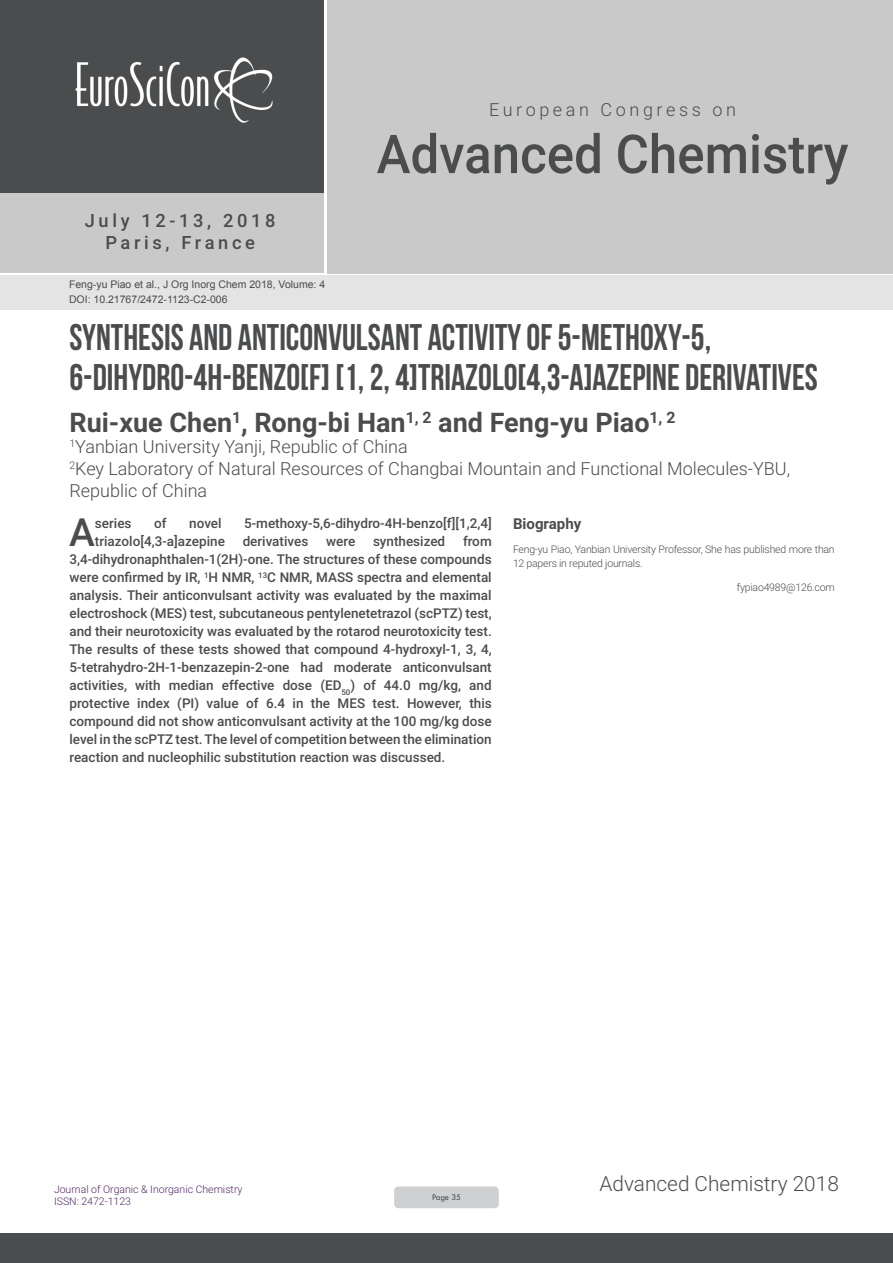
<style>
.page{position:relative;width:893px;height:1263px;background:#fff}
.page>*{position:absolute;margin:0;border:0;box-sizing:border-box;transform-origin:0 0}
.t1{font:500 53.7px "Roboto";color:#4b4c4d;scale:.95 1}
.Abstract{font:500 38.85px "Roboto";color:#4b4c4d}
.t2{font:37.05px/40.8px "Bebas Neue";color:#4b4c4d;scale:.94 1}
.t3{font:700 27px "Roboto";color:#4b4c4d}
.t4{font:300 20.85px "Roboto";color:#4b4c4d}
.t5{font:500 18.3px/21.9px "Roboto";letter-spacing:.2em;color:#4b4c4d;text-align:center}
.t6{font:300 18px/21.6px "Roboto";color:#4b4c4d}
.t7{font:300 18px "Roboto";letter-spacing:.2em;color:#4b4c4d}
.Bio_Heading{font:700 15px "Roboto";color:#4b4c4d}
.Abstract-2{font:500 13.5px/18px "Roboto";color:#4b4c4d;text-align:justify}
.Biography{font:300 10.5px/13.5px "Roboto";letter-spacing:-.02em;color:#4b4c4d}
.t8{font:10.5px "Arial";color:#4b4c4d}
.t9{font:300 10.5px/12.6px "Roboto";color:#522765}
.t10{font:9px "Tw Cen";letter-spacing:-.02em;color:#4b4c4d;scale:.95 1}
</style>
<div class="page">
<div style="left:0;top:0;width:323px;height:193px;background:#4b4c4d"></div>
<div style="left:1px;top:193px;width:323px;height:80px;background:#c9c9c9"></div>
<div style="left:327px;top:0;width:566px;height:273px;background:#c9c9c9"></div>
<img style="left:75px;top:57px;width:198px;height:66px">
<div style="left:0;top:1233px;width:893px;height:30px;background:#4b4c4d"></div>
<div style="left:1px;top:275px;width:892px;height:35px;background:#e4e4e4"></div>
<div style="left:394px;top:1186px;width:105px;height:22px;background:#cfd0d2;border-radius:4px"></div>
<h3 class="t5" style="left:85px;top:209px;width:192px">July 12-13, 2018<br>Paris, France</h3>
<p class="t8" style="left:69px;top:278px;width:258px">Feng-yu Piao et al., J Org Inorg Chem 2018, Volume: 4</p>
<p class="t8" style="left:69px;top:292px;width:160px">DOI: 10.21767/2472-1123-C2-006</p>
<h3 class="t7" style="left:489px;top:97px;width:248px">European Congress on</h3>
<h1 class="t1" style="left:377px;top:116px;width:498px">Advanced Chemistry</h1>
<p class="t2" style="left:69px;top:316px;width:798px">SYNTHESIS AND ANTICONVULSANT ACTIVITY OF 5-METHOXY-5,<br>6-DIHYDRO-4H-BENZO[F] [1, 2, 4]TRIAZOLO[4,3-A]AZEPINE DERIVATIVES</p>
<p class="t3" style="left:69px;top:403px;width:607px">Rui-xue Chen<sup>1</sup>, Rong-bi Han<sup>1,</sup> <sup>2</sup> and Feng-yu Piao<sup>1,</sup> <sup>2</sup></p>
<p class="t6" style="left:69px;top:435px;width:340px"><sup>1</sup>Yanbian University Yanji, Republic of China</p>
<p class="t6" style="left:69px;top:457px;width:722px"><sup>2</sup>Key Laboratory of Natural Resources of Changbai Mountain and Functional Molecules-YBU,<br>Republic of China</p>
<p class="Bio_Heading" style="left:513px;top:513px;width:70px">Biography</p>
<p class="Biography" style="left:513px;top:542px;width:323px">Feng-yu Piao, Yanbian University Professor, She has published more than<br>12 papers in reputed journals.</p>
<p class="Biography" style="left:737px;top:580px;width:99px">fypiao4989@126.com</p>
<p class="Abstract" style="left:69px;top:505px;width:27px">A</p>
<p class="Abstract-2" style="left:95px;top:514px;width:38px">series</p>
<p class="Abstract-2" style="left:154px;top:514px;width:14px">of</p>
<p class="Abstract-2" style="left:189px;top:514px;width:34px">novel</p>
<p class="Abstract-2" style="left:244px;top:514px;width:249px">5-methoxy-5,6-dihydro-4H-benzo[f][1,2,4]</p>
<p class="Abstract-2" style="left:95px;top:532px;width:131px">triazolo[4,3-a]azepine</p>
<p class="Abstract-2" style="left:243px;top:532px;width:67px">derivatives</p>
<p class="Abstract-2" style="left:326px;top:532px;width:31px">were</p>
<p class="Abstract-2" style="left:373px;top:532px;width:74px">synthesized</p>
<p class="Abstract-2" style="left:69px;top:532px;width:424px;text-indent:394px">from 3,4-dihydronaphthalen-1(2H)-one. The structures of these compounds were confirmed by IR, <sup>1</sup>H NMR, <sup>13</sup>C NMR, MASS spectra and elemental analysis. Their anticonvulsant activity was evaluated by the maximal electroshock (MES) test, subcutaneous pentylenetetrazol (scPTZ) test, and their neurotoxicity was evaluated by the rotarod neurotoxicity test.<br>The results of these tests showed that compound 4-hydroxyl-1, 3, 4, 5-tetrahydro-2H-1-benzazepin-2-one had moderate anticonvulsant activities, with median effective dose (ED<sub>50</sub>) of 44.0 mg/kg, and protective index (PI) value of 6.4 in the MES test. However, this compound did not show anticonvulsant activity at the 100 mg/kg dose level in the scPTZ test. The level of competition between the elimination reaction and nucleophilic substitution reaction was discussed.</p>
<p class="t9" style="left:54px;top:1182px;width:190px">Journal of Organic &amp; Inorganic Chemistry<br>ISSN: 2472-1123</p>
<p class="t10" style="left:432px;top:1192px;width:32px">Page 35</p>
<h3 class="t4" style="left:599px;top:1169px;width:241px">Advanced Chemistry 2018</h3>
</div>
